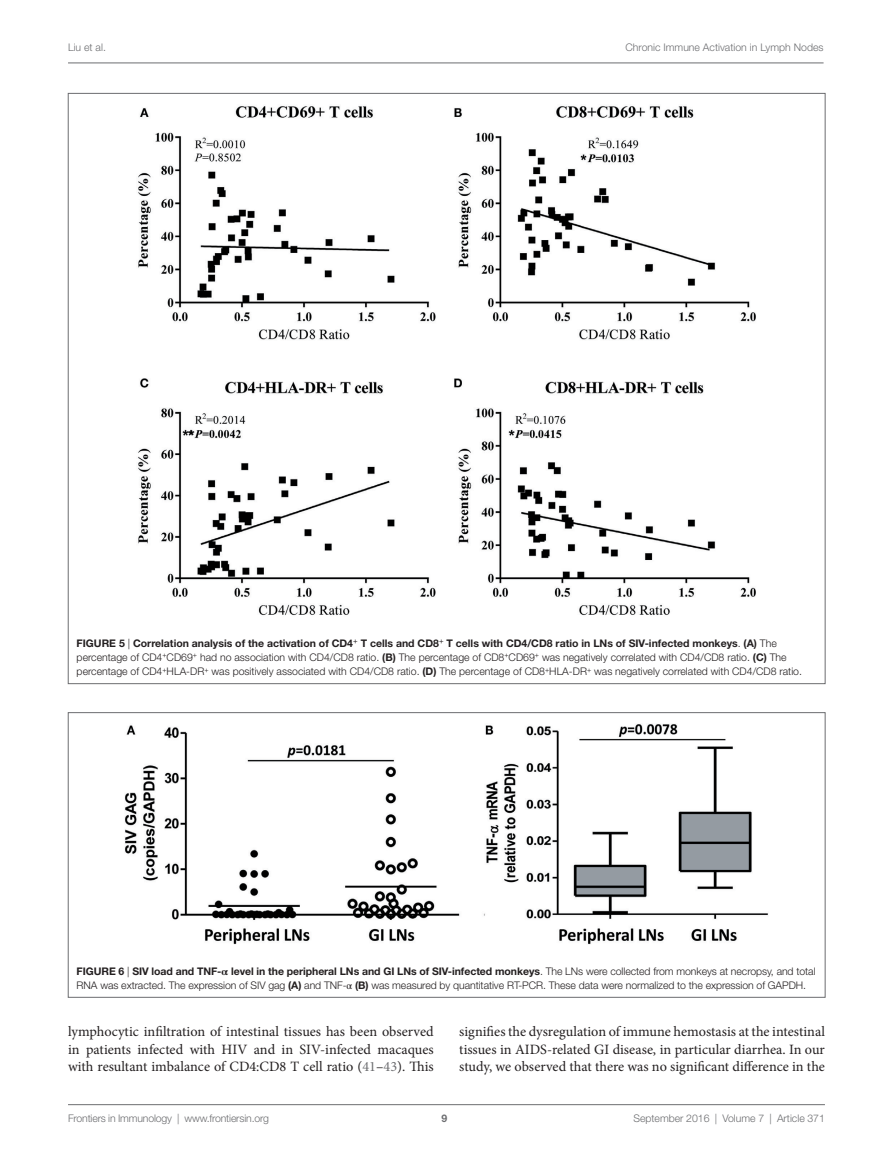
<style>
.page{position:relative;width:893px;height:1170px;background:#fff}
.page>*{position:absolute;margin:0;border:0;box-sizing:border-box;transform-origin:0 0}
.t1{font:14.25px/17.2px "Minion Pro";color:#231f20;text-align:justify}
.t2{font:300 10.5px/14.2px "Helvetica Neue LT Std";color:#231f20}
.t3{font:300 10.5px "Helvetica Neue LT Std";color:#6c6d70}
.t4{font:700 10.5px "Helvetica Neue LT Std";color:#6c6d70}
.s1{font-weight:700}
.s2{font-family:"STIX General";font-weight:700}
.s3{font-family:"STIX General";font-weight:400}
.s4{color:#6c6d70}
</style>
<div class="page">
<img style="left:125px;top:724px;width:643px;height:220px">
<img style="left:138px;top:106px;width:618px;height:510px">
<hr style="left:68px;top:1104px;width:757px;height:1px;background:#6c6d70">
<hr style="left:68px;top:63px;width:755px;height:1px;background:#6c6d70">
<p class="t3" style="left:68px;top:41px;width:39px">Liu et al.</p>
<p class="t3" style="left:626px;top:41px;width:199px">Chronic Immune Activation in Lymph Nodes</p>
<p class="t2" style="left:77px;top:635px;width:727px"><span class="s1">FIG URE 5</span> | <span class="s1">Correlation analysis of the activation of CD4</span><sup>+</sup> <span class="s1">T cells and CD8</span><sup>+</sup> <span class="s1">T cells with CD4/CD8 ratio in LNs of SIV-infected monkeys</span>. <span class="s1">(A)</span> The percentage of CD4<sup>+</sup>CD69<sup>+</sup> had no association with CD4/CD8 ratio. <span class="s1">(B)</span> The percentage of CD8<sup>+</sup>CD69<sup>+</sup> was negatively correlated with CD4/CD8 ratio. <span class="s1">(C)</span> The percentage of CD4<sup>+</sup>HLA-DR<sup>+</sup> was positively associated with CD4/CD8 ratio. <span class="s1">(D)</span> The percentage of CD8<sup>+</sup>HLA-DR<sup>+</sup> was negatively correlated with CD4/CD8 ratio.</p>
<p class="t2" style="left:77px;top:963px;width:740px"><span class="s1">FIG URE 6</span> | <span class="s1">SIV load and TNF-</span><span class="s2">α</span> <span class="s1">level in the peripheral LNs and GI LNs of SIV-infected monkeys</span>. The LNs were collected from monkeys at necropsy, and total<br>RNA was extracted. The expression of SIV gag <span class="s1">(A)</span> and TNF-<span class="s3">α</span> <span class="s1">(B)</span> was measured by quantitative RT-PCR. These data were normalized to the expression of GAPDH.</p>
<h1 class="t1" style="left:68px;top:1023px;width:367px">lymphocytic infiltration of intestinal tissues has been observed in patients infected with HIV and in SIV-infected macaques with resultant imbalance of CD4:CD8 T cell ratio (<span class="s4">41</span>–<span class="s4">43</span>). This</h1>
<h1 class="t1" style="left:459px;top:1023px;width:367px">signifies the dysregulation of immune hemostasis at the intestinal tissues in AIDS-related GI disease, in particular diarrhea. In our study, we observed that there was no significant difference in the</h1>
<p class="t3" style="left:68px;top:1111px;width:203px">Frontiers in Immunology | www.frontiersin.org</p>
<p class="t3" style="left:633px;top:1111px;width:193px">September 2016 | Volume 7 | Article 371</p>
<p class="t4" style="left:441px;top:1111px;width:7px">9</p>
</div>
